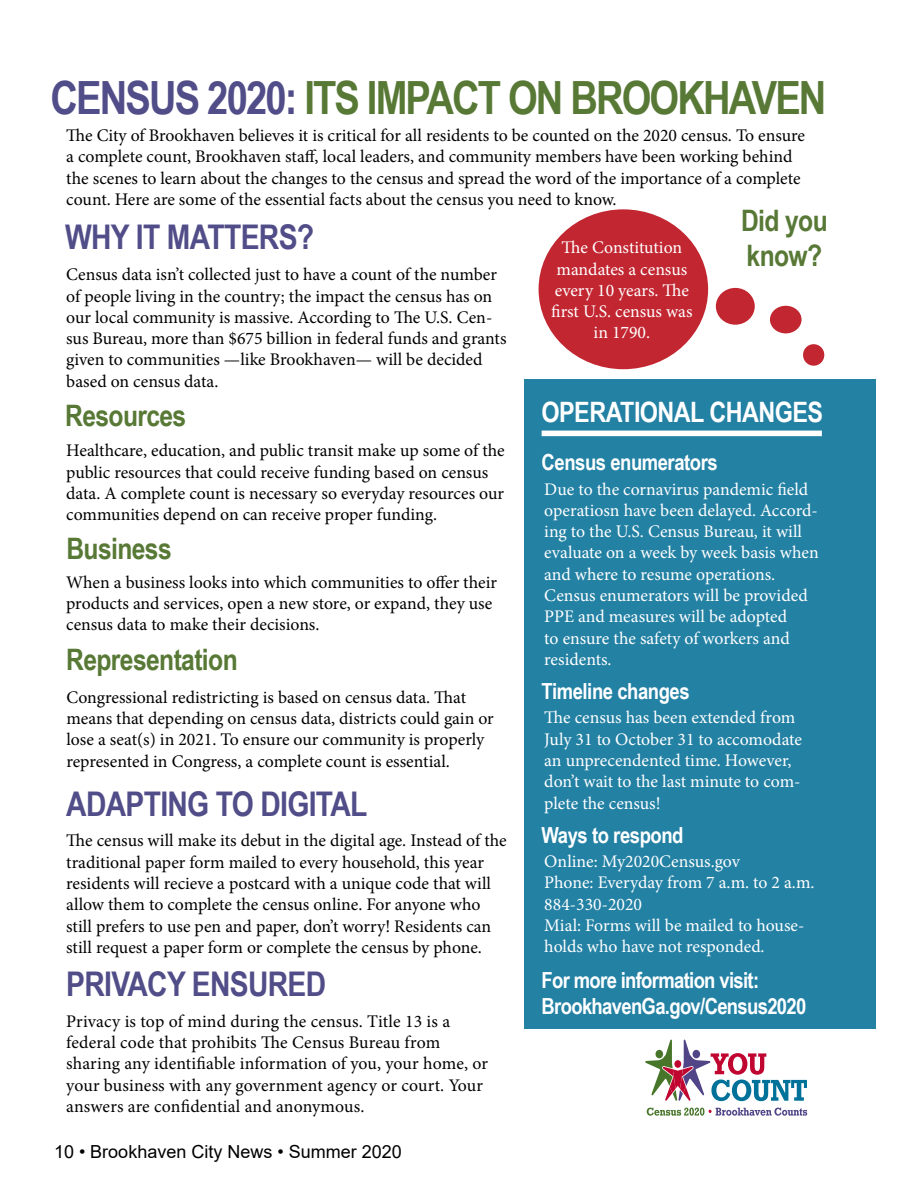
<style>
.page{position:relative;width:918px;height:1188px;background:#fff}
.page>*{position:absolute;margin:0;border:0;box-sizing:border-box;transform-origin:0 0}
.t1{font:700 45.75px "Arial Narrow";letter-spacing:-.04em;color:#587936}
.t2{font:700 34.05px "Arial Narrow";letter-spacing:-.02em;color:#514d88}
.t3{font:700 29.55px/35.4px "Arial Narrow";letter-spacing:-.02em;color:#587936}
.t4{font:700 28.05px "Arial Narrow";letter-spacing:-.02em;color:#fff}
.t5{font:700 22.2px/26.5px "Arial Narrow";letter-spacing:-.03em;color:#fff}
.t6{font:18px "Arial";color:#000}
.t7{font:17.7px/21.3px "Minion Pro";color:#000}
.t8{font:17.7px/21.3px "Minion Pro";letter-spacing:-.005em;color:#fff}
.s1{color:#514d88}
</style>
<div class="page">
<div style="left:539px;top:209px;width:169px;height:160px;background:#c22631;border-radius:50%"></div>
<div style="left:524px;top:379px;width:351px;height:650px;background:#2381a4"></div>
<div style="left:716px;top:288px;width:39px;height:37px;background:#c22631;border-radius:50%"></div>
<div style="left:770px;top:306px;width:32px;height:27px;background:#c22631;border-radius:50%"></div>
<div style="left:803px;top:344px;width:21px;height:22px;background:#c22631;border-radius:50%"></div>
<svg style="left:647px;top:1108px;width:160px;height:8px"></svg>
<svg style="left:645px;top:1040px;width:162px;height:61px"></svg>
<div style="left:674px;top:1060px;width:7px;height:8px;background:#c00630;border-radius:50%"></div>
<div style="left:542px;top:431px;width:280px;height:5px;background:#fff"></div>
<h1 class="t1" style="left:51px;top:63px;width:777px"><span class="s1">CENSUS 2020:</span> ITS IMPACT ON BROOKHAVEN</h1>
<p class="t7" style="left:66px;top:125px;width:740px">The City of Brookhaven believes it is critical for all residents to be counted on the 2020 census. To ensure a complete count, Brookhaven staff, local leaders, and community members have been working behind the scenes to learn about the changes to the census and spread the word of the importance of a complete count. Here are some of the essential facts about the census you need to know.</p>
<h3 class="t3" style="left:741px;top:201px;width:88px">Did you know?</h3>
<h2 class="t2" style="left:65px;top:212px;width:251px">WHY IT MATTERS?</h2>
<p class="t8" style="left:551px;top:237px;width:143px;text-align:center">The Constitution mandates a census every 10 years. The first U.S. census was in 1790.</p>
<p class="t7" style="left:66px;top:264px;width:442px">Census data isn’t collected just to have a count of the number of people living in the country; the impact the census has on our local community is massive. According to The U.S. Cen&shy;sus Bureau, more than $675 billion in federal funds and grants given to communities —like Brookhaven— will be decided based on census data.</p>
<h3 class="t3" style="left:65px;top:396px;width:123px">Resources</h3>
<p class="t7" style="left:66px;top:440px;width:440px">Healthcare, education, and public transit make up some of the public resources that could receive funding based on census data. A complete count is necessary so everyday resources our communities depend on can receive proper funding.</p>
<h3 class="t3" style="left:66px;top:530px;width:107px">Business</h3>
<p class="t7" style="left:66px;top:571px;width:432px">When a business looks into which communities to offer their products and services, open a new store, or expand, they use census data to make their decisions.</p>
<h3 class="t3" style="left:66px;top:640px;width:173px">Representation</h3>
<p class="t7" style="left:66px;top:687px;width:429px">Congressional redistricting is based on census data. That means that depending on census data, districts could gain or lose a seat(s) in 2021. To ensure our community is properly represented in Congress, a complete count is essential.</p>
<h2 class="t2" style="left:66px;top:778px;width:303px">ADAPTING TO DIGITAL</h2>
<p class="t7" style="left:66px;top:830px;width:442px">The census will make its debut in the digital age. Instead of the traditional paper form mailed to every household, this year residents will recieve a postcard with a unique code that will allow them to complete the census online. For anyone who still prefers to use pen and paper, don’t worry! Residents can still request a paper form or complete the census by phone.</p>
<h2 class="t2" style="left:66px;top:958px;width:262px">PRIVACY ENSURED</h2>
<p class="t7" style="left:66px;top:1011px;width:423px">Privacy is top of mind during the census. Title 13 is a federal code that prohibits The Census Bureau from sharing any identifiable information of you, your home, or your business with any government agency or court. Your answers are confidential and anonymous.</p>
<p class="t6" style="left:54px;top:1139px;width:349px">10 • Brookhaven City News • Summer 2020</p>
<h3 class="t4" style="left:542px;top:391px;width:283px">OPERATIONAL CHANGES</h3>
<p class="t5" style="left:542px;top:448px;width:178px">Census enumerators</p>
<p class="t8" style="left:544px;top:478px;width:276px">Due to the cornavirus pandemic field operatiosn have been delayed. Accord&shy;ing to the U.S. Census Bureau, it will evaluate on a week by week basis when and where to resume operations.<br>Census enumerators will be provided<br>PPE and measures will be adopted<br>to ensure the safety of workers and residents.</p>
<p class="t5" style="left:542px;top:677px;width:149px">Timeline changes</p>
<p class="t8" style="left:544px;top:707px;width:259px">The census has been extended from<br>July 31 to October 31 to accomodate an unprecendented time. However, don’t wait to the last minute to com&shy;plete the census!</p>
<p class="t5" style="left:542px;top:820px;width:143px">Ways to respond</p>
<p class="t8" style="left:544px;top:851px;width:272px">Online: My2020Census.gov<br>Phone: Everyday from 7 a.m. to 2 a.m.<br>884-330-2020<br>Mial: Forms will be mailed to house&shy;holds who have not responded.</p>
<p class="t5" style="left:542px;top:965px;width:266px">For more information visit:<br>BrookhavenGa.gov/Census2020</p>
</div>
